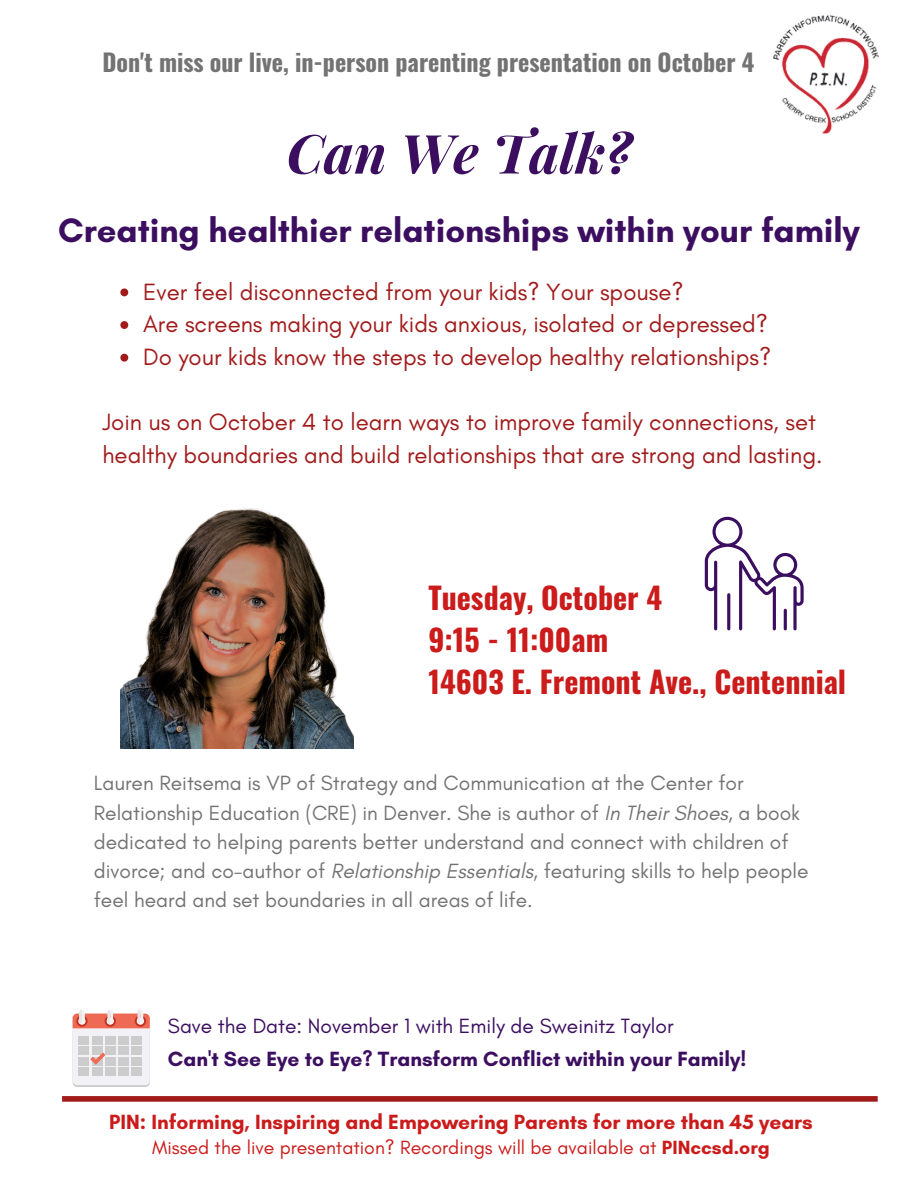
<style>
.page{position:relative;width:918px;height:1188px;background:#fff}
.page>*{position:absolute;margin:0;border:0;box-sizing:border-box;transform-origin:0 0}
.t1{font:italic 700 54px "Playfair Display";color:#3c0e60}
.t2{font:700 34.5px "Glacial Indifference";color:#3c0e60}
.t3{font:700 30px/41.7px "Oswald";color:#cb1b1b}
.t4{font:24px/32.7px "Glacial Indifference";color:#a21b1b}
.t5{font:700 24px "Oswald";color:#737373}
.t6{font:21px/29.2px "Glacial Indifference";color:#737373}
.t7{font:700 21px "Glacial Indifference";color:#cb1b1b}
.t8{font:700 21px "Glacial Indifference";color:#3c0e60}
.t9{font:21px "Glacial Indifference";color:#3c0e60}
.t10{font:19.5px "Glacial Indifference";color:#cb1b1b}
.s1{font-style:italic}
.s2{font-weight:700}
</style>
<div class="page">
<img style="left:774px;top:16px;width:104px;height:118px">
<svg style="left:73px;top:1010px;width:77px;height:77px"></svg>
<div style="left:62px;top:1096px;width:816px;height:6px;background:#a21b1b"></div>
<img style="left:121px;top:508px;width:233px;height:241px">
<svg style="left:705px;top:517px;width:99px;height:113px"></svg>
<svg style="left:120px;top:288px;width:8px;height:8px"></svg>
<svg style="left:120px;top:321px;width:8px;height:8px"></svg>
<svg style="left:120px;top:354px;width:8px;height:8px"></svg>
<p class="t5" style="left:102px;top:43px;width:653px">Don't miss our live, in-person parenting presentation on October 4</p>
<h1 class="t1" style="left:286px;top:115px;width:347px">Can We Talk?</h1>
<h2 class="t2" style="left:58px;top:209px;width:803px">Creating healthier relationships within your family</h2>
<p class="t4" style="left:143px;top:275px;width:629px">Ever feel disconnected from your kids? Your spouse?<br>Are screens making your kids anxious, isolated or depressed?<br>Do your kids know the steps to develop healthy relationships?</p>
<p class="t4" style="left:102px;top:405px;width:722px">Join us on October 4 to learn ways to improve family connections, set healthy boundaries and build relationships that are strong and lasting.</p>
<h3 class="t3" style="left:428px;top:576px;width:419px">Tuesday, October 4<br>9:15 - 11:00am<br>14603 E. Fremont Ave., Centennial</h3>
<p class="t6" style="left:94px;top:769px;width:716px">Lauren Reitsema is VP of Strategy and Communication at the Center for Relationship Education (CRE) in Denver. She is author of <span class="s1">In Their Shoes</span>, a book dedicated to helping parents better understand and connect with children of divorce; and co-author of <span class="s1">Relationship Essentials,</span> featuring skills to help people feel heard and set boundaries in all areas of life.</p>
<p class="t9" style="left:168px;top:1013px;width:507px">Save the Date: November 1 with Emily de Sweinitz Taylor</p>
<p class="t8" style="left:168px;top:1046px;width:580px">Can't See Eye to Eye? Transform Conflict within your Family!</p>
<p class="t7" style="left:109px;top:1109px;width:705px">PIN: Informing, Inspiring and Empowering Parents for more than 45 years</p>
<p class="t10" style="left:152px;top:1135px;width:619px">Missed the live presentation? Recordings will be available at <span class="s2">PINccsd.org</span></p>
</div>
